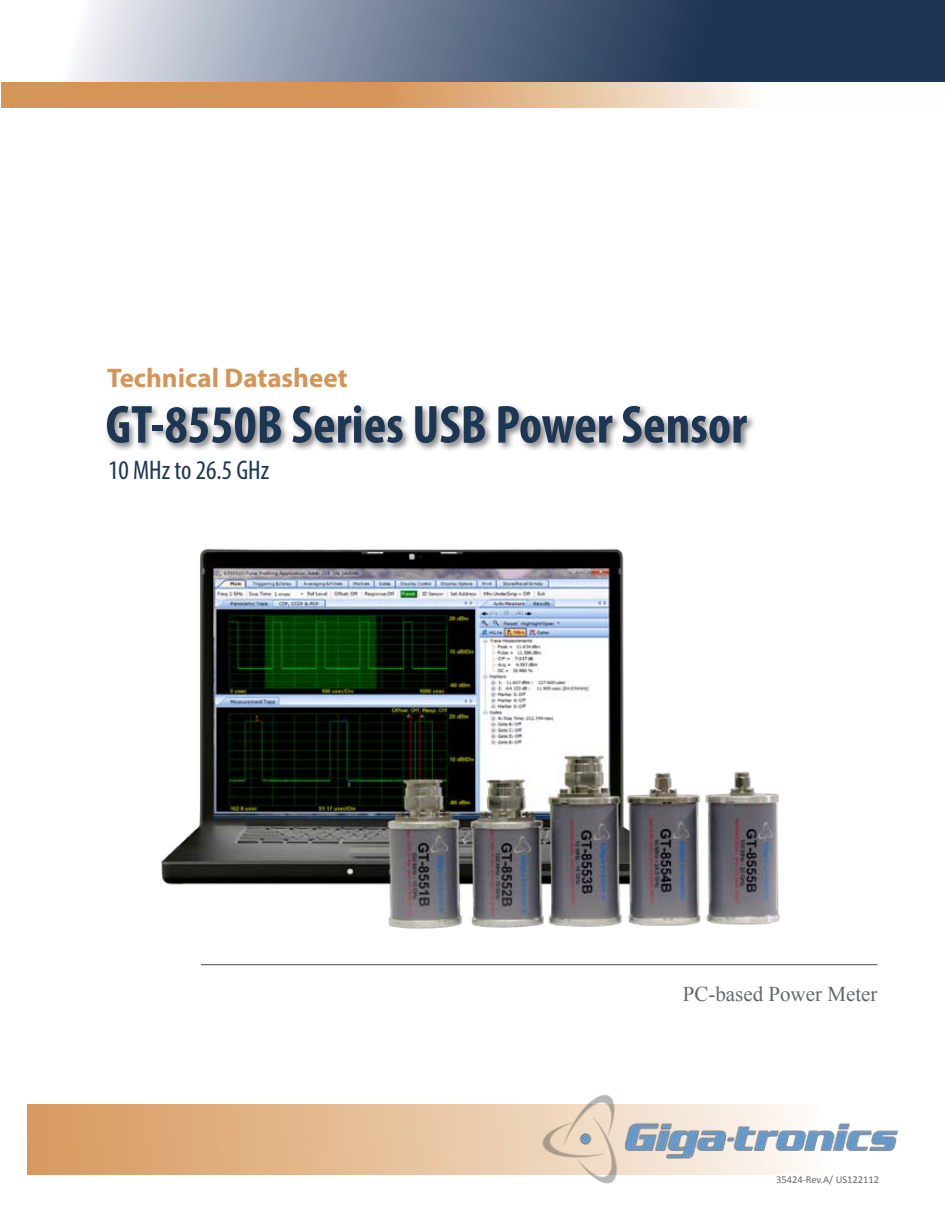
<style>
.page{position:relative;width:945px;height:1215px;background:#fff}
.page>*{position:absolute;margin:0;border:0;box-sizing:border-box;transform-origin:0 0}
.t1{font:700 condensed 54px "Myriad Pro";color:#1d3653}
.t2{font:700 27px "Myriad Pro";color:#d59558}
.t3{font:condensed 27px "Myriad Pro";color:#1d3653}
.t4{font:21px "Times New Roman";color:#656668}
.t5{font:10.5px "Calibri";color:#656668}
</style>
<div class="page">
<img style="left:161px;top:548px;width:619px;height:381px">
<svg style="left:27px;top:1105px;width:507px;height:69px;background:#e2b589"></svg>
<img style="left:534px;top:1094px;width:365px;height:90px">
<hr style="left:201px;top:964px;width:676px;height:1px;background:#4d4d4f">
<svg style="left:71px;top:0;width:874px;height:82px;background:#62728a"></svg>
<svg style="left:1px;top:83px;width:751px;height:24px;background:#deac7c"></svg>
<div style="left:104px;top:403px;width:758px;height:84px;background:#000;opacity:.5"></div>
<p class="t2" style="left:107px;top:360px;width:242px">Technical Datasheet</p>
<p class="t1" style="left:106px;top:391px;width:643px">GT-8550B Series USB Power Sensor</p>
<p class="t3" style="left:108px;top:454px;width:163px">10 MHz to 26.5 GHz</p>
<p class="t4" style="left:683px;top:980px;width:196px">PC-based Power Meter</p>
<p class="t5" style="left:776px;top:1173px;width:105px">35424-Rev.A/ US122112</p>
</div>
